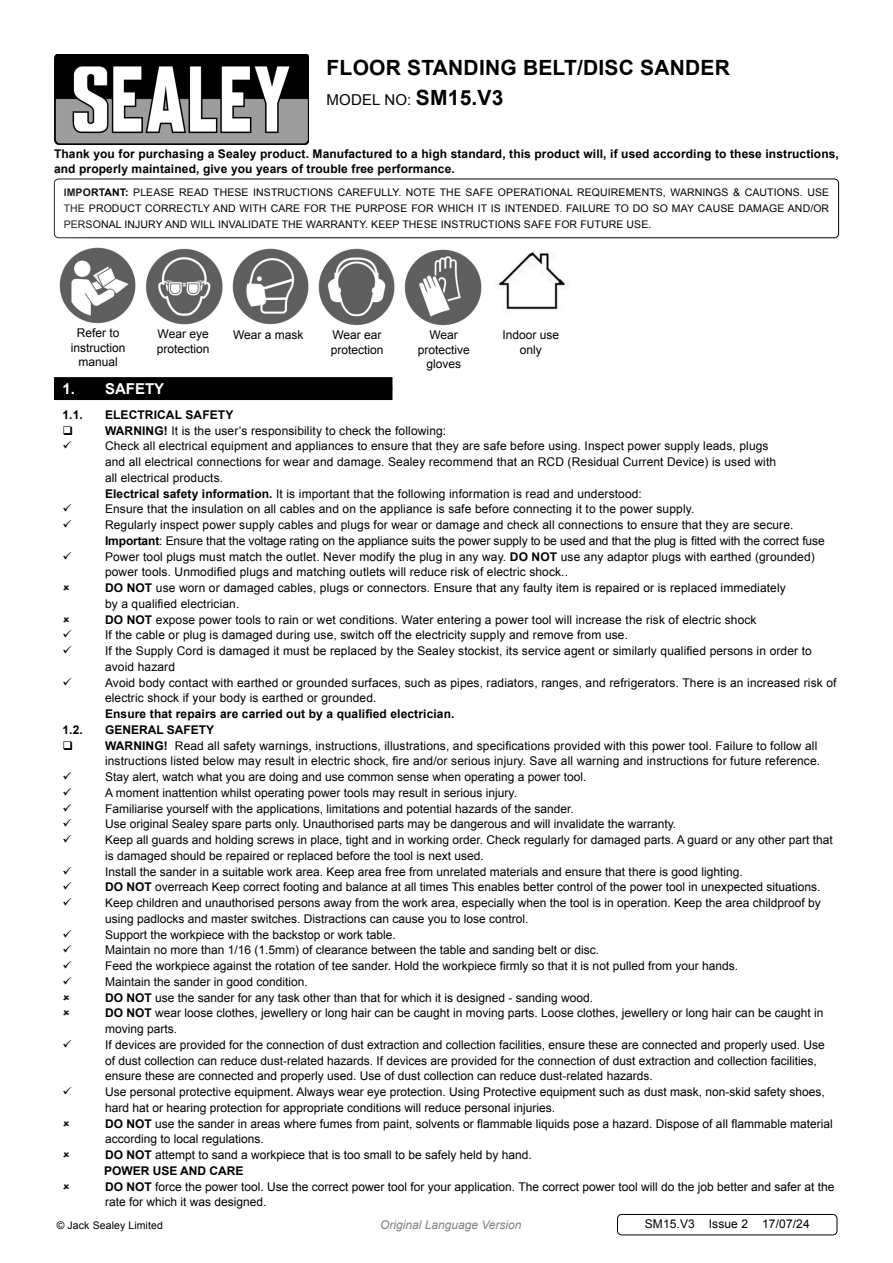
<style>
.page{position:relative;width:893px;height:1263px;background:#fff}
.page>*{position:absolute;margin:0;border:0;box-sizing:border-box;transform-origin:0 0}
.Product_Description{font:700 21px "Arial";letter-spacing:.01em;color:#000}
.Product_Description-2{font:15px "Arial";letter-spacing:.01em;color:#000}
.t1{font:700 15px "Arial";color:#fff}
.Body__Tabbed{font:12px/15.8px "Arial";color:#000}
.Body{font:700 12px/15.8px "Arial";letter-spacing:.01em;color:#000}
.Body__Tabbed-2{font:700 12px "Arial";letter-spacing:.01em;color:#000}
.t2{font:italic 12px "Arial";color:#818181}
.Body__Footer{font:12px "Arial";letter-spacing:.01em;color:#000}
.Body__Justified__7pt{font:10.5px/15.8px "Arial";letter-spacing:.01em;color:#000;text-align:justify}
.s1{font-weight:700;font-size:21px}
.s2{font-weight:700}
</style>
<div class="page">
<img style="left:54px;top:54px;width:255px;height:90px">
<div style="left:54px;top:179px;width:785px;height:59px;border:1px solid #000;border-radius:4px"></div>
<div style="left:54px;top:388px;width:338px;height:12px;background:#000"></div>
<div style="left:54px;top:377px;width:338px;height:12px;background:#000"></div>
<img style="left:59px;top:247px;width:250px;height:78px">
<img style="left:318px;top:248px;width:164px;height:78px">
<div style="left:617px;top:1214px;width:220px;height:21px;border:1px solid #000;border-radius:4px"></div>
<img style="left:499px;top:252px;width:68px;height:59px">
<p class="Product_Description" style="left:327px;top:53px;width:405px">FLOOR STANDING BELT/DISC SANDER</p>
<p class="Product_Description-2" style="left:327px;top:90px;width:178px">MODEL NO: <span class="s1">SM15.V3</span></p>
<p class="Body" style="left:54px;top:146px;width:786px">Thank you for purchasing a Sealey product. Manufactured to a high standard, this product will, if used according to these instructions, and properly maintained, give you years of trouble free performance.</p>
<p class="Body__Justified__7pt" style="left:64px;top:185px;width:767px"><span class="s2">IMPORTANT:</span> PLEASE READ THESE INSTRUCTIONS CAREFULLY. NOTE THE SAFE OPERATIONAL REQUIREMENTS, WARNINGS &amp; CAUTIONS. USE THE PRODUCT CORRECTLY AND WITH CARE FOR THE PURPOSE FOR WHICH IT IS INTENDED. FAILURE TO DO SO MAY CAUSE DAMAGE AND/OR PERSONAL INJURY AND WILL INVALIDATE THE WARRANTY. KEEP THESE INSTRUCTIONS SAFE FOR FUTURE USE.</p>
<p class="Body__Tabbed" style="left:77px;top:325px;width:44px">Refer to</p>
<p class="Body__Tabbed" style="left:71px;top:340px;width:56px">instruction</p>
<p class="Body__Tabbed" style="left:78px;top:354px;width:41px">manual</p>
<p class="Body__Tabbed" style="left:158px;top:326px;width:53px">Wear eye</p>
<p class="Body__Tabbed" style="left:157px;top:341px;width:54px">protection</p>
<p class="Body__Tabbed" style="left:233px;top:327px;width:72px">Wear a mask</p>
<p class="Body__Tabbed" style="left:332px;top:327px;width:51px">Wear ear</p>
<p class="Body__Tabbed" style="left:331px;top:342px;width:54px">protection</p>
<p class="Body__Tabbed" style="left:429px;top:327px;width:30px">Wear</p>
<p class="Body__Tabbed" style="left:418px;top:342px;width:54px;line-height:14.4px;text-align:center">protective gloves</p>
<p class="Body__Tabbed" style="left:502px;top:328px;width:58px;line-height:14.4px;text-align:center">Indoor use only</p>
<p class="t1" style="left:63px;top:379px;width:103px">1. SAFETY</p>
<p class="Body" style="left:63px;top:407px;width:22px">1.1.</p>
<p class="Body" style="left:105px;top:407px;width:130px">ELECTRICAL SAFETY</p>
<p class="Body__Tabbed" style="left:105px;top:423px;width:343px"><span class="s2">WARNING!</span> It is the user’s responsibility to check the following:</p>
<p class="Body__Tabbed" style="left:105px;top:438px;width:673px">Check all electrical equipment and appliances to ensure that they are safe before using. Inspect power supply leads, plugs and all electrical connections for wear and damage. Sealey recommend that an RCD (Residual Current Device) is used with all electrical products.</p>
<p class="Body__Tabbed" style="left:105px;top:486px;width:538px"><span class="s2">Electrical safety information.</span> It is important that the following information is read and understood:</p>
<p class="Body__Tabbed" style="left:105px;top:501px;width:591px">Ensure that the insulation on all cables and on the appliance is safe before connecting it to the power supply.</p>
<p class="Body__Tabbed" style="left:105px;top:517px;width:690px">Regularly inspect power supply cables and plugs for wear or damage and check all connections to ensure that they are secure.</p>
<p class="Body__Tabbed" style="left:105px;top:533px;width:721px"><span class="s2">Important</span>: Ensure that the voltage rating on the appliance suits the power supply to be used and that the plug is fitted with the correct fuse</p>
<p class="Body__Tabbed" style="left:105px;top:549px;width:711px">Power tool plugs must match the outlet. Never modify the plug in any way. <span class="s2">DO NOT</span> use any adaptor plugs with earthed (grounded) power tools. Unmodified plugs and matching outlets will reduce risk of electric shock..</p>
<p class="Body__Tabbed" style="left:105px;top:580px;width:682px"><span class="s2">DO NOT</span> use worn or damaged cables, plugs or connectors. Ensure that any faulty item is repaired or is replaced immediately by a qualified electrician.</p>
<p class="Body__Tabbed" style="left:105px;top:612px;width:653px"><span class="s2">DO NOT</span> expose power tools to rain or wet conditions. Water entering a power tool will increase the risk of electric shock</p>
<p class="Body__Tabbed" style="left:105px;top:627px;width:524px">If the cable or plug is damaged during use, switch off the electricity supply and remove from use.</p>
<p class="Body__Tabbed" style="left:105px;top:643px;width:708px">If the Supply Cord is damaged it must be replaced by the Sealey stockist, its service agent or similarly qualified persons in order to avoid hazard</p>
<p class="Body__Tabbed" style="left:105px;top:675px;width:733px">Avoid body contact with earthed or grounded surfaces, such as pipes, radiators, ranges, and refrigerators. There is an increased risk of electric shock if your body is earthed or grounded.</p>
<p class="Body__Tabbed-2" style="left:105px;top:706px;width:351px">Ensure that repairs are carried out by a qualified electrician.</p>
<p class="Body" style="left:63px;top:722px;width:22px">1.2.</p>
<p class="Body" style="left:105px;top:722px;width:111px">GENERAL SAFETY</p>
<p class="Body__Tabbed" style="left:105px;top:738px;width:717px"><span class="s2">WARNING!</span> Read all safety warnings, instructions, illustrations, and specifications provided with this power tool. Failure to follow all instructions listed below may result in electric shock, fire and/or serious injury. Save all warning and instructions for future reference.</p>
<p class="Body__Tabbed" style="left:105px;top:769px;width:483px">Stay alert, watch what you are doing and use common sense when operating a power tool.</p>
<p class="Body__Tabbed" style="left:105px;top:785px;width:413px">A moment inattention whilst operating power tools may result in serious injury.</p>
<p class="Body__Tabbed" style="left:105px;top:801px;width:470px">Familiarise yourself with the applications, limitations and potential hazards of the sander.</p>
<p class="Body__Tabbed" style="left:105px;top:816px;width:573px">Use original Sealey spare parts only. Unauthorised parts may be dangerous and will invalidate the warranty.</p>
<p class="Body__Tabbed" style="left:105px;top:832px;width:729px">Keep all guards and holding screws in place, tight and in working order. Check regularly for damaged parts. A guard or any other part that is damaged should be repaired or replaced before the tool is next used.</p>
<p class="Body__Tabbed" style="left:105px;top:864px;width:639px">Install the sander in a suitable work area. Keep area free from unrelated materials and ensure that there is good lighting.</p>
<p class="Body__Tabbed" style="left:105px;top:879px;width:717px"><span class="s2">DO NOT</span> overreach Keep correct footing and balance at all times This enables better control of the power tool in unexpected situations.</p>
<p class="Body__Tabbed" style="left:105px;top:895px;width:717px">Keep children and unauthorised persons away from the work area, especially when the tool is in operation. Keep the area childproof by using padlocks and master switches. Distractions can cause you to lose control.</p>
<p class="Body__Tabbed" style="left:105px;top:927px;width:292px">Support the workpiece with the backstop or work table.</p>
<p class="Body__Tabbed" style="left:105px;top:942px;width:496px">Maintain no more than 1/16 (1.5mm) of clearance between the table and sanding belt or disc.</p>
<p class="Body__Tabbed" style="left:105px;top:958px;width:634px">Feed the workpiece against the rotation of tee sander. Hold the workpiece firmly so that it is not pulled from your hands.</p>
<p class="Body__Tabbed" style="left:105px;top:974px;width:204px">Maintain the sander in good condition.</p>
<p class="Body__Tabbed" style="left:105px;top:990px;width:490px"><span class="s2">DO NOT</span> use the sander for any task other than that for which it is designed - sanding wood.</p>
<p class="Body__Tabbed" style="left:105px;top:1005px;width:720px"><span class="s2">DO NOT</span> wear loose clothes, jewellery or long hair can be caught in moving parts. Loose clothes, jewellery or long hair can be caught in moving parts.</p>
<p class="Body__Tabbed" style="left:105px;top:1037px;width:721px">If devices are provided for the connection of dust extraction and collection facilities, ensure these are connected and properly used. Use of dust collection can reduce dust-related hazards. If devices are provided for the connection of dust extraction and collection facilities, ensure these are connected and properly used. Use of dust collection can reduce dust-related hazards.</p>
<p class="Body__Tabbed" style="left:105px;top:1084px;width:721px">Use personal protective equipment. Always wear eye protection. Using Protective equipment such as dust mask, non-skid safety shoes, hard hat or hearing protection for appropriate conditions will reduce personal injuries.</p>
<p class="Body__Tabbed" style="left:105px;top:1116px;width:729px"><span class="s2">DO NOT</span> use the sander in areas where fumes from paint, solvents or flammable liquids pose a hazard. Dispose of all flammable material according to local regulations.</p>
<p class="Body__Tabbed" style="left:105px;top:1147px;width:428px"><span class="s2">DO NOT</span> attempt to sand a workpiece that is too small to be safely held by hand.</p>
<p class="Body" style="left:104px;top:1163px;width:141px">POWER USE AND CARE</p>
<p class="Body__Tabbed" style="left:105px;top:1179px;width:731px"><span class="s2">DO NOT</span> force the power tool. Use the correct power tool for your application. The correct power tool will do the job better and safer at the rate for which it was designed.</p>
<p class="Body__Justified__7pt" style="left:57px;top:1218px;width:108px">© Jack Sealey Limited</p>
<p class="t2" style="left:380px;top:1217px;width:143px">Original Language Version</p>
<p class="Body__Footer" style="left:645px;top:1216px;width:166px">SM15.V3 Issue 2 17/07/24</p>
</div>
